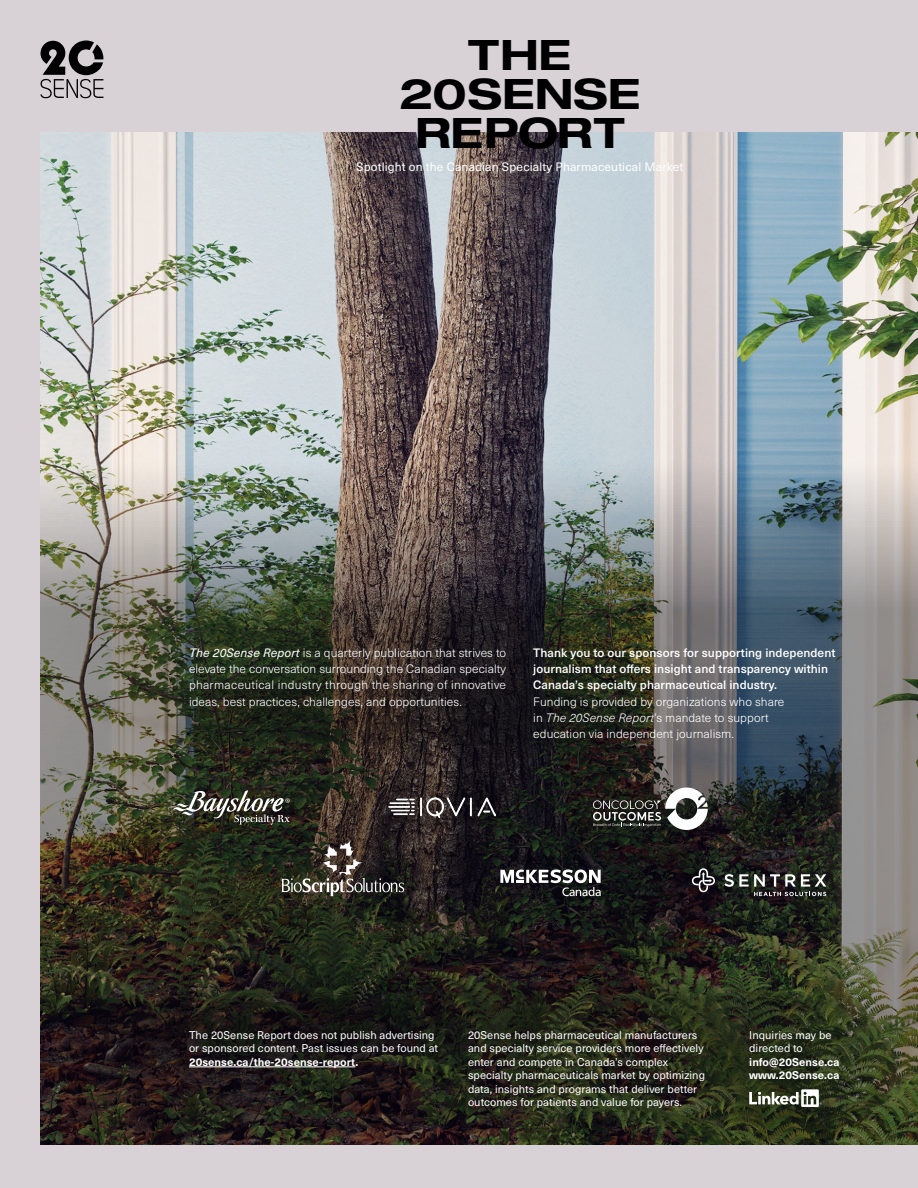
<style>
.page{position:relative;width:918px;height:1188px;background:#d8d2d6}
.page>*{position:absolute;margin:0;border:0;box-sizing:border-box;transform-origin:0 0}
.t1{font:700 expanded 42px "Helvetica Neue LT Std";color:#000}
.Body{font:500 12px/16.2px "Neue Haas Unica W1 G";letter-spacing:.005em;color:#fff}
.Body-2{font:300 12px/16.2px "Neue Haas Unica W1 G";letter-spacing:.005em;color:#fff;text-align:justify}
.Body-3{font:12px "Neue Haas Unica W1 G";letter-spacing:.01em;color:#fff}
.Body-4{font:11.1px/13.5px "Neue Haas Unica W1 G";letter-spacing:.005em;color:#fff}
.Body-5{font:700 11.1px/13.5px "Neue Haas Unica W1 G";letter-spacing:.005em;color:#fff}
.s1{font-weight:400;font-style:italic}
.s2{font-weight:300}
.s3{font-weight:300;font-style:italic}
.s4{font-weight:700}
.s5{font-weight:400}
</style>
<div class="page">
<img style="left:40px;top:132px;width:878px;height:327px">
<svg style="left:40px;top:40px;width:63px;height:59px"></svg>
<img style="left:40px;top:459px;width:878px;height:686px">
<svg style="left:281px;top:840px;width:123px;height:56px;background:#44403a"></svg>
<svg style="left:724px;top:874px;width:102px;height:22px;background:#545653"></svg>
<svg style="left:692px;top:868px;width:23px;height:24px"></svg>
<img style="left:172px;top:790px;width:118px;height:35px">
<svg style="left:500px;top:869px;width:101px;height:27px;background:#5e5e5f"></svg>
<img style="left:388px;top:798px;width:107px;height:19px">
<svg style="left:593px;top:788px;width:115px;height:42px;background:#60605c"></svg>
<hr style="left:189px;top:1067px;width:166px;height:1px;background:#fff">
<svg style="left:749px;top:1089px;width:73px;height:18px"></svg>
<p class="t1" style="left:468px;top:29px;width:104px">THE</p>
<p class="t1" style="left:399px;top:68px;width:243px">20SENSE</p>
<p class="t1" style="left:415px;top:107px;width:211px">REPORT</p>
<p class="Body-3" style="left:356px;top:158px;width:328px">Spotlight on the Canadian Specialty Pharmaceutical Market</p>
<p class="Body-2" style="left:189px;top:644px;width:319px"><span class="s1">The 20Sense Report</span> is a quarterly publication that strives to elevate the conversation surrounding the Canadian specialty pharmaceutical industry through the sharing of innovative ideas, best practices, challenges, and opportunities.</p>
<p class="Body" style="left:533px;top:644px;width:304px">Thank you to our sponsors for supporting independent journalism that offers insight and transparency within Canada’s specialty pharmaceutical industry.<br><span class="s2">Funding is provided by organizations who share<br>in</span> <span class="s3">The 20Sense Report</span><span class="s2">’s mandate to support<br>education via independent journalism.</span></p>
<p class="Body-4" style="left:189px;top:1027px;width:251px">The 20Sense Report does not publish advertising or sponsored content. Past issues can be found at<br><span class="s4">20sense.ca/the-20sense-report.</span></p>
<p class="Body-4" style="left:468px;top:1027px;width:239px">20Sense helps pharmaceutical manufacturers and specialty service providers more effectively enter and compete in Canada’s complex specialty pharmaceuticals market by optimizing data, insights and programs that deliver better outcomes for patients and value for payers.</p>
<p class="Body-5" style="left:749px;top:1027px;width:92px"><span class="s5">Inquiries may be directed to </span>info@20Sense.ca www.20Sense.ca</p>
</div>
